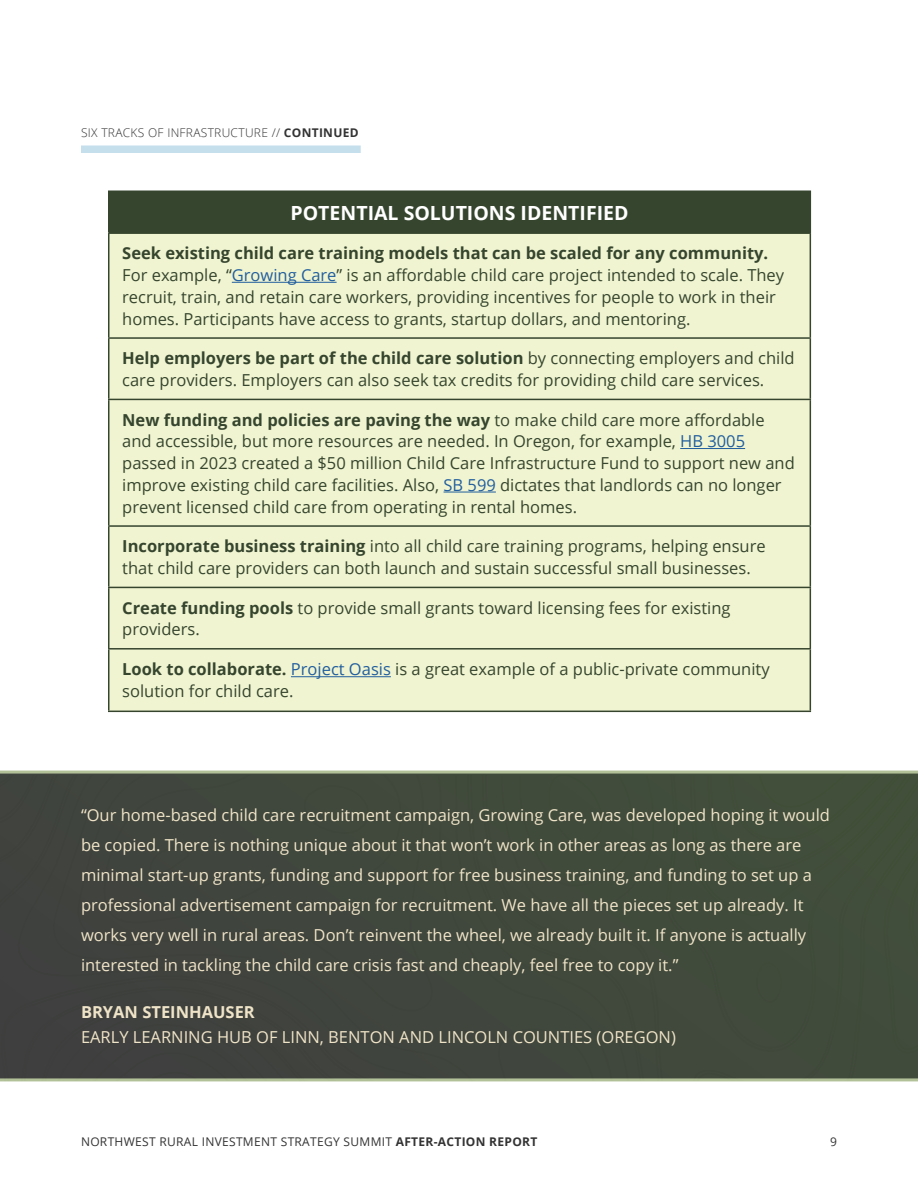
<style>
.page{position:relative;width:918px;height:1188px;background:#fff}
.page>*{position:absolute;margin:0;border:0;box-sizing:border-box;transform-origin:0 0}
.t1{font:700 19.5px "Open Sans";color:#fff}
.t2{font:16.5px/21.8px "Open Sans";color:#36452e}
.t3{font:16.5px/30px "Open Sans";color:#f0e4c8}
.t4{font:700 16.5px "Open Sans";color:#f0e4c8}
.t5{font:12px "Open Sans";letter-spacing:.025em;color:#333}
.t6{font:300 12px "Open Sans";letter-spacing:.025em;color:#333}
.s1{font-weight:700}
.s2{color:#215e9e}
</style>
<div class="page">
<div style="left:109px;top:191px;width:701px;height:42px;background:#36452e"></div>
<div style="left:109px;top:233px;width:701px;height:105px;background:#f0f4d1"></div>
<div style="left:109px;top:338px;width:701px;height:61px;background:#f0f4d1"></div>
<div style="left:109px;top:399px;width:701px;height:127px;background:#f0f4d1"></div>
<div style="left:109px;top:526px;width:701px;height:61px;background:#f0f4d1"></div>
<div style="left:0;top:771px;width:918px;height:310px;background:#40483c"></div>
<div style="left:81px;top:146px;width:280px;height:7px;background:#c5dfec"></div>
<div style="left:109px;top:587px;width:701px;height:62px;background:#f0f4d1"></div>
<div style="left:109px;top:649px;width:701px;height:62px;background:#f0f4d1"></div>
<hr style="left:108px;top:190px;width:703px;height:2px;background:#36452e">
<hr style="left:108px;top:192px;width:2px;height:40px;background:#36452e">
<hr style="left:810px;top:192px;width:1px;height:40px;background:#36452e">
<hr style="left:108px;top:232px;width:703px;height:2px;background:#36452e">
<hr style="left:108px;top:234px;width:2px;height:103px;background:#36452e">
<hr style="left:810px;top:234px;width:1px;height:103px;background:#36452e">
<hr style="left:108px;top:337px;width:703px;height:2px;background:#36452e">
<hr style="left:108px;top:339px;width:2px;height:60px;background:#36452e">
<hr style="left:810px;top:339px;width:1px;height:60px;background:#36452e">
<hr style="left:108px;top:399px;width:703px;height:1px;background:#36452e">
<hr style="left:108px;top:400px;width:2px;height:125px;background:#36452e">
<hr style="left:810px;top:400px;width:1px;height:125px;background:#36452e">
<hr style="left:108px;top:525px;width:703px;height:2px;background:#36452e">
<hr style="left:108px;top:527px;width:2px;height:60px;background:#36452e">
<hr style="left:810px;top:527px;width:1px;height:60px;background:#36452e">
<hr style="left:108px;top:587px;width:703px;height:1px;background:#36452e">
<hr style="left:108px;top:588px;width:2px;height:60px;background:#36452e">
<hr style="left:810px;top:588px;width:1px;height:60px;background:#36452e">
<hr style="left:108px;top:648px;width:703px;height:2px;background:#36452e">
<hr style="left:108px;top:650px;width:2px;height:61px;background:#36452e">
<hr style="left:810px;top:650px;width:1px;height:61px;background:#36452e">
<hr style="left:108px;top:711px;width:703px;height:1px;background:#36452e">
<hr style="left:232px;top:282px;width:105px;height:1px;background:#215e9e">
<hr style="left:680px;top:448px;width:65px;height:1px;background:#215e9e">
<hr style="left:444px;top:492px;width:52px;height:1px;background:#215e9e">
<hr style="left:291px;top:676px;width:100px;height:1px;background:#215e9e">
<p class="t6" style="left:81px;top:124px;width:279px">SIX TRACKS OF INFRASTRUCTURE // <span class="s1">CONTINUED</span></p>
<p class="t1" style="left:291px;top:199px;width:339px">POTENTIAL SOLUTIONS IDENTIFIED</p>
<p class="t2" style="left:122px;top:242px;width:663px"><span class="s1">Seek existing child care training models that can be scaled for any community.<br></span>For example, “<span class="s2">Growing Care</span>” is an affordable child care project intended to scale. They recruit, train, and retain care workers, providing incentives for people to work in their homes. Participants have access to grants, startup dollars, and mentoring.</p>
<p class="t2" style="left:122px;top:347px;width:674px"><span class="s1">Help employers be part of the child care solution</span> by connecting employers and child care providers. Employers can also seek tax credits for providing child care services.</p>
<p class="t2" style="left:122px;top:408px;width:674px"><span class="s1">New funding and policies are paving the way</span> to make child care more affordable and accessible, but more resources are needed. In Oregon, for example, <span class="s2">HB 3005 </span>passed in 2023 created a $50 million Child Care Infrastructure Fund to support new and improve existing child care facilities. Also, <span class="s2">SB 599</span> dictates that landlords can no longer prevent licensed child care from operating in rental homes.</p>
<p class="t2" style="left:122px;top:535px;width:645px"><span class="s1">Incorporate business training</span> into all child care training programs, helping ensure that child care providers can both launch and sustain successful small businesses.</p>
<p class="t2" style="left:122px;top:596px;width:610px"><span class="s1">Create funding pools</span> to provide small grants toward licensing fees for existing providers.</p>
<p class="t2" style="left:122px;top:658px;width:649px"><span class="s1">Look to collaborate.</span> <span class="s2">Project Oasis</span> is a great example of a public-private community solution for child care.</p>
<p class="t3" style="left:81px;top:800px;width:750px">“Our home-based child care recruitment campaign, Growing Care, was developed hoping it would be copied. There is nothing unique about it that won’t work in other areas as long as there are minimal start-up grants, funding and support for free business training, and funding to set up a professional advertisement campaign for recruitment. We have all the pieces set up already. It works very well in rural areas. Don’t reinvent the wheel, we already built it. If anyone is actually interested in tackling the child care crisis fast and cheaply, feel free to copy it.”</p>
<p class="t4" style="left:81px;top:1000px;width:175px">BRYAN STEINHAUSER</p>
<p class="t3" style="left:81px;top:1022px;width:596px">EARLY LEARNING HUB OF LINN, BENTON AND LINCOLN COUNTIES (OREGON)</p>
<p class="t5" style="left:81px;top:1133px;width:458px">NORTHWEST RURAL INVESTMENT STRATEGY SUMMIT <span class="s1">AFTER-ACTION REPORT</span></p>
<p class="t5" style="left:830px;top:1133px;width:8px">9</p>
</div>
